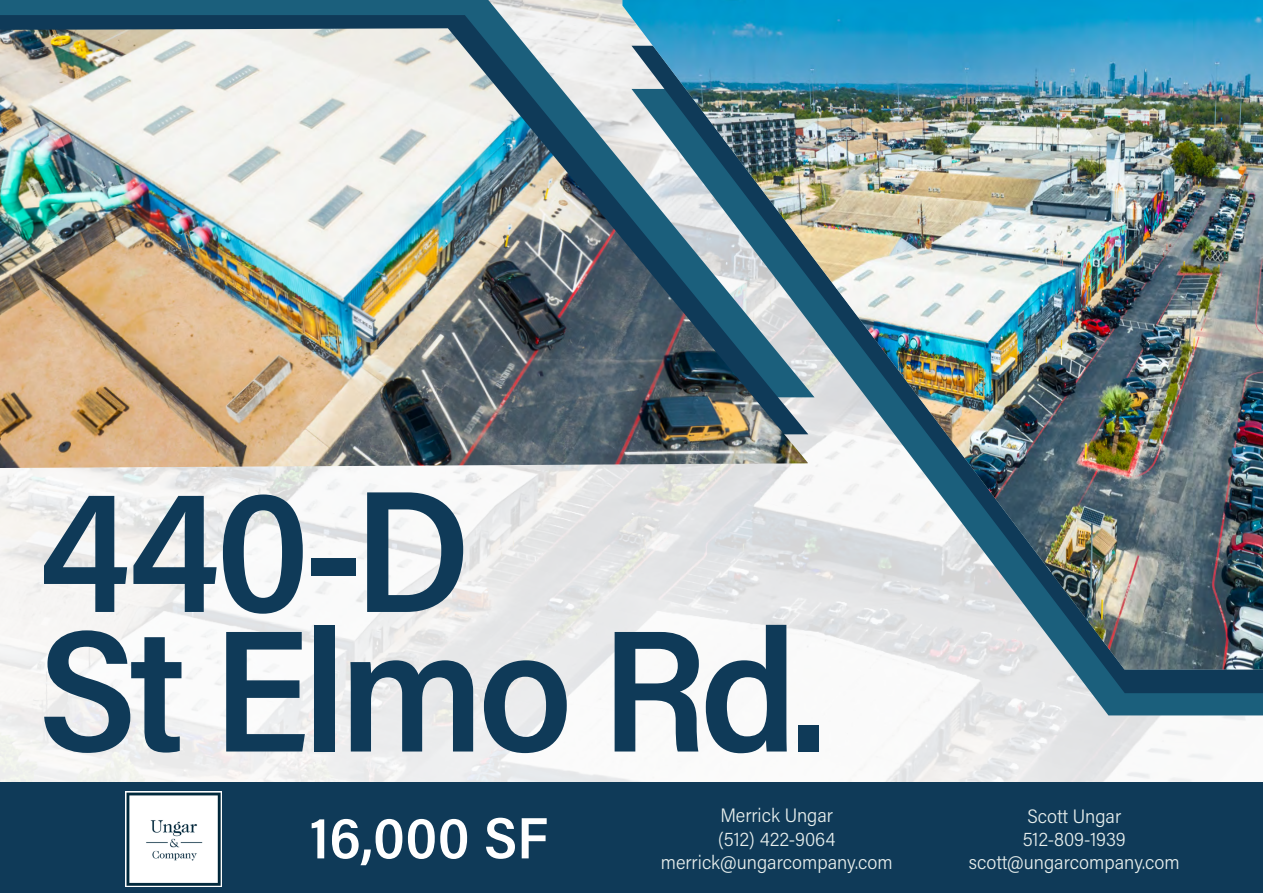
<style>
.page{position:relative;width:1263px;height:893px;background:#fff}
.page>*{position:absolute;margin:0;border:0;box-sizing:border-box;transform-origin:0 0}
.t1{font:600 174px/139.5px "Acumin Pro Semi Cond";letter-spacing:-.04em;color:#0f3a58}
.t2{font:600 58.5px "Acumin Pro Semi Cond";color:#fff}
.t3{font:300 19.5px/23.4px "Acumin Pro Semi Cond";color:#e8efed;text-align:center}
</style>
<div class="page">
<img style="left:0;top:468px;width:1263px;height:314px">
<svg style="left:631px;top:693px;width:632px;height:22px"></svg>
<svg style="left:631px;top:669px;width:632px;height:24px"></svg>
<svg style="left:0;top:0;width:622px;height:15px;background:#43798f"></svg>
<svg style="left:0;top:15px;width:622px;height:13px;background:#385d75"></svg>
<div style="left:0;top:782px;width:1263px;height:111px;background:#0f3a58"></div>
<img style="left:622px;top:0;width:641px;height:669px">
<img style="left:0;top:28px;width:808px;height:440px">
<img style="left:126px;top:791px;width:95px;height:96px">
<h1 class="t1" style="left:38px;top:474px;width:789px">440-D<br>St Elmo Rd.</h1>
<h2 class="t2" style="left:310px;top:797px;width:240px">16,000 SF</h2>
<p class="t3" style="left:661px;top:803px;width:233px">Merrick Ungar<br>(512) 422-9064 merrick@ungarcompany.com</p>
<p class="t3" style="left:969px;top:803px;width:212px">Scott Ungar<br>512-809-1939 scott@ungarcompany.com</p>
</div>
